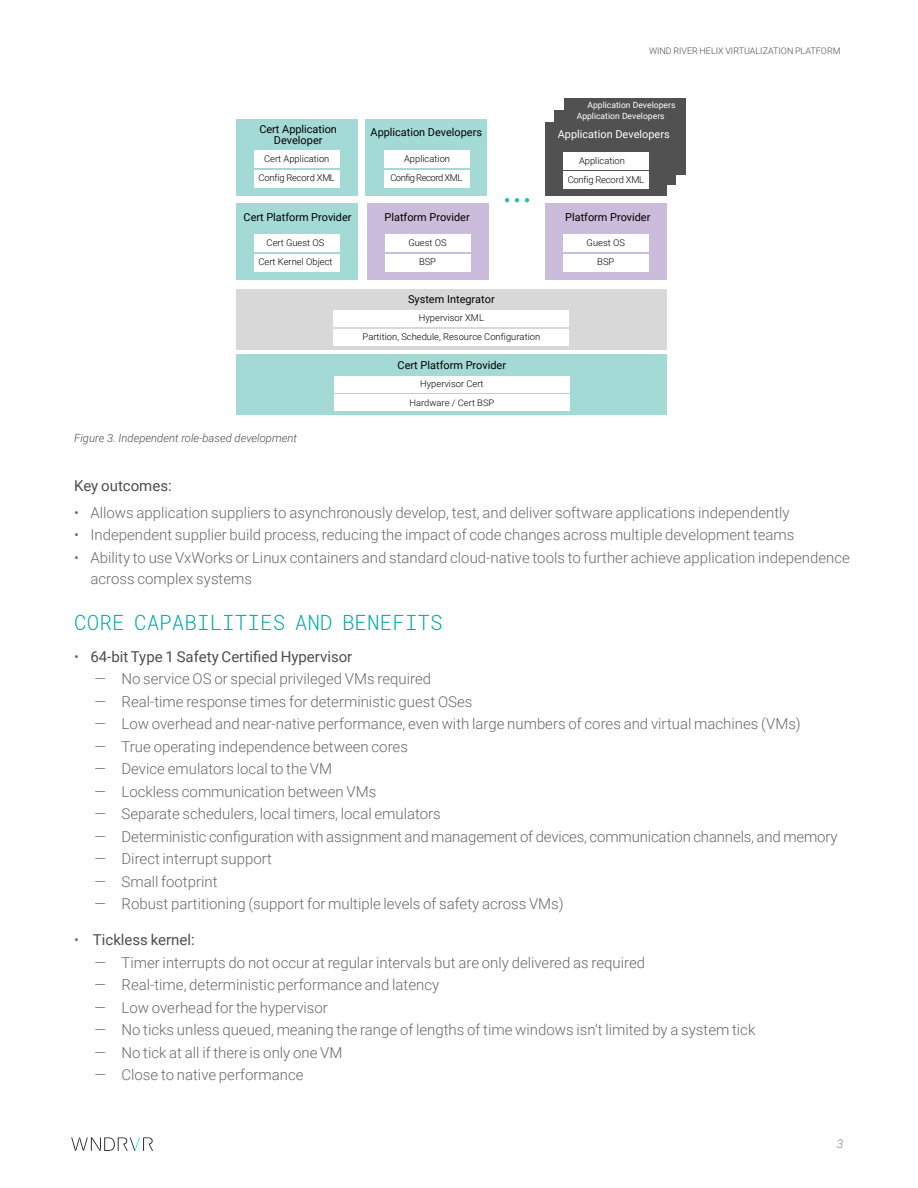
<style>
.page{position:relative;width:918px;height:1188px;background:#fff}
.page>*{position:absolute;margin:0;border:0;box-sizing:border-box;transform-origin:0 0}
.t1{font:300 21px "Roboto Mono";color:#01ada4}
.t2{font:300 15px/21.8px "Roboto";color:#68696d}
.t3{font:15px "Roboto";color:#4d4d4f}
.t4{font:italic 300 12px "Roboto";color:#808285}
.t5{font:italic 300 11.25px "Roboto";color:#4d4d4f}
.t6{font:10.95px/10.9px "Roboto";color:#000;text-align:center}
.t7{font:10.95px "Roboto";color:#fff}
.t8{font:300 9.3px/19.8px "Roboto";color:#000;text-align:center}
.t9{font:300 9.3px/19.4px "Roboto";letter-spacing:-.05em;color:#000;text-align:center}
.t10{font:300 9.3px "Roboto";letter-spacing:-.02em;color:#000}
.t11{font:300 9px "Roboto";color:#4d4d4f}
.t12{font:300 9px "Roboto";color:#000;scale:1.04 1}
.t13{font:8.55px/11.7px "Roboto";color:#fff}
.s1{font-weight:300;color:#68696d}
</style>
<div class="page">
<div style="left:237px;top:354px;width:430px;height:61px;background:#a4dad6"></div>
<div style="left:564px;top:99px;width:122px;height:76px;background:#505150"></div>
<div style="left:555px;top:110px;width:121px;height:75px;background:#505150"></div>
<div style="left:236px;top:119px;width:121px;height:76px;background:#a4dad6"></div>
<div style="left:254px;top:150px;width:86px;height:18px;background:#fff"></div>
<div style="left:254px;top:170px;width:86px;height:17px;background:#fff"></div>
<div style="left:236px;top:204px;width:121px;height:76px;background:#a4dad6"></div>
<div style="left:236px;top:289px;width:431px;height:61px;background:#d8d8d8"></div>
<div style="left:334px;top:310px;width:235px;height:17px;background:#fff"></div>
<div style="left:334px;top:329px;width:235px;height:16px;background:#fff"></div>
<div style="left:367px;top:204px;width:121px;height:76px;background:#cbbcdc"></div>
<div style="left:545px;top:122px;width:121px;height:74px;background:#505150"></div>
<div style="left:545px;top:204px;width:121px;height:76px;background:#cbbcdc"></div>
<svg style="left:505px;top:198px;width:4px;height:4px"></svg>
<svg style="left:515px;top:198px;width:4px;height:4px"></svg>
<svg style="left:525px;top:198px;width:4px;height:4px"></svg>
<div style="left:366px;top:119px;width:121px;height:77px;background:#a4dad6"></div>
<div style="left:384px;top:151px;width:86px;height:17px;background:#fff"></div>
<div style="left:384px;top:170px;width:86px;height:18px;background:#fff"></div>
<div style="left:563px;top:172px;width:86px;height:17px;background:#fff"></div>
<div style="left:563px;top:152px;width:86px;height:17px;background:#fff"></div>
<div style="left:254px;top:234px;width:86px;height:18px;background:#fff"></div>
<div style="left:254px;top:254px;width:86px;height:17px;background:#fff"></div>
<div style="left:385px;top:234px;width:86px;height:18px;background:#fff"></div>
<div style="left:385px;top:254px;width:86px;height:17px;background:#fff"></div>
<div style="left:563px;top:234px;width:86px;height:18px;background:#fff"></div>
<div style="left:563px;top:254px;width:86px;height:17px;background:#fff"></div>
<div style="left:334px;top:376px;width:236px;height:16px;background:#fff"></div>
<div style="left:334px;top:395px;width:236px;height:16px;background:#fff"></div>
<svg style="left:71px;top:1137px;width:82px;height:14px"></svg>
<p class="t11" style="left:649px;top:44px;width:193px">WIND RIVER HELIX VIRTUALIZATION PLATFORM</p>
<p class="t6" style="left:259px;top:123px;width:79px">Cert Application<br>Developer</p>
<p class="t8" style="left:259px;top:148px;width:78px">Cert Application<br>Config Record XML</p>
<p class="t6" style="left:244px;top:211px;width:109px">Cert Platform Provider</p>
<p class="t6" style="left:371px;top:126px;width:113px">Application Developers</p>
<p class="t9" style="left:390px;top:149px;width:74px">Application<br>Config Record XML</p>
<p class="t6" style="left:385px;top:211px;width:87px">Platform Provider</p>
<p class="t13" style="left:577px;top:98px;width:100px;text-indent:11px">Application Developers<br>Application Developers</p>
<p class="t7" style="left:558px;top:127px;width:113px">Application Developers</p>
<p class="t8" style="left:579px;top:150px;width:47px">Application</p>
<p class="t10" style="left:568px;top:173px;width:78px">Config Record XML</p>
<p class="t6" style="left:565px;top:211px;width:87px">Platform Provider</p>
<p class="t8" style="left:258px;top:232px;width:76px">Cert Guest OS<br>Cert Kernel Object</p>
<p class="t8" style="left:408px;top:232px;width:40px">Guest OS<br>BSP</p>
<p class="t8" style="left:587px;top:232px;width:40px">Guest OS<br>BSP</p>
<p class="t6" style="left:408px;top:293px;width:88px">System Integrator</p>
<p class="t8" style="left:363px;top:308px;width:179px;line-height:18.8px">Hypervisor XML<br>Partition, Schedule, Resource Configuration</p>
<p class="t5" style="left:74px;top:430px;width:224px">Figure 3. Independent role-based development</p>
<p class="t6" style="left:398px;top:359px;width:110px">Cert Platform Provider</p>
<p class="t8" style="left:420px;top:373px;width:65px">Hypervisor Cert</p>
<p class="t12" style="left:409px;top:396px;width:83px">Hardware / Cert BSP</p>
<p class="t3" style="left:74px;top:475px;width:99px">Key outcomes:</p>
<p class="t2" style="left:74px;top:501px;width:717px">• Allows application suppliers to asynchronously develop, test, and deliver software applications independently</p>
<p class="t2" style="left:74px;top:523px;width:722px">• Independent supplier build process, reducing the impact of code changes across multiple development teams</p>
<p class="t2" style="left:90px;top:546px;width:761px;text-indent:-16px">• Ability to use VxWorks or Linux containers and standard cloud-native tools to further achieve application independence across complex systems</p>
<h1 class="t1" style="left:74px;top:608px;width:370px">CORE CAPABILITIES AND BENEFITS</h1>
<p class="t3" style="left:74px;top:646px;width:280px"><span class="s1">•</span> 64-bit Type 1 Safety Certified Hypervisor</p>
<p class="t2" style="left:94px;top:667px;width:338px">— No service OS or special privileged VMs required</p>
<p class="t2" style="left:94px;top:690px;width:379px">— Real-time response times for deterministic guest OSes</p>
<p class="t2" style="left:94px;top:712px;width:708px">— Low overhead and near-native performance, even with large numbers of cores and virtual machines (VMs)</p>
<p class="t2" style="left:94px;top:735px;width:315px">— True operating independence between cores</p>
<p class="t2" style="left:94px;top:757px;width:239px">— Device emulators local to the VM</p>
<p class="t2" style="left:94px;top:780px;width:283px">— Lockless communication between VMs</p>
<p class="t2" style="left:94px;top:802px;width:348px">— Separate schedulers, local timers, local emulators</p>
<p class="t2" style="left:94px;top:825px;width:745px">— Deterministic configuration with assignment and management of devices, communication channels, and memory</p>
<p class="t2" style="left:94px;top:847px;width:179px">— Direct interrupt support</p>
<p class="t2" style="left:94px;top:870px;width:125px">— Small footprint</p>
<p class="t2" style="left:94px;top:892px;width:471px">— Robust partitioning (support for multiple levels of safety across VMs)</p>
<p class="t3" style="left:74px;top:929px;width:122px"><span class="s1">•</span> Tickless kernel:</p>
<p class="t2" style="left:94px;top:951px;width:552px">— Timer interrupts do not occur at regular intervals but are only delivered as required</p>
<p class="t2" style="left:94px;top:973px;width:346px">— Real-time, deterministic performance and latency</p>
<p class="t2" style="left:94px;top:996px;width:235px">— Low overhead for the hypervisor</p>
<p class="t2" style="left:94px;top:1018px;width:662px">— No ticks unless queued, meaning the range of lengths of time windows isn’t limited by a system tick</p>
<p class="t2" style="left:94px;top:1041px;width:250px">— No tick at all if there is only one VM</p>
<p class="t2" style="left:94px;top:1063px;width:211px">— Close to native performance</p>
<p class="t4" style="left:837px;top:1135px;width:8px">3</p>
</div>
